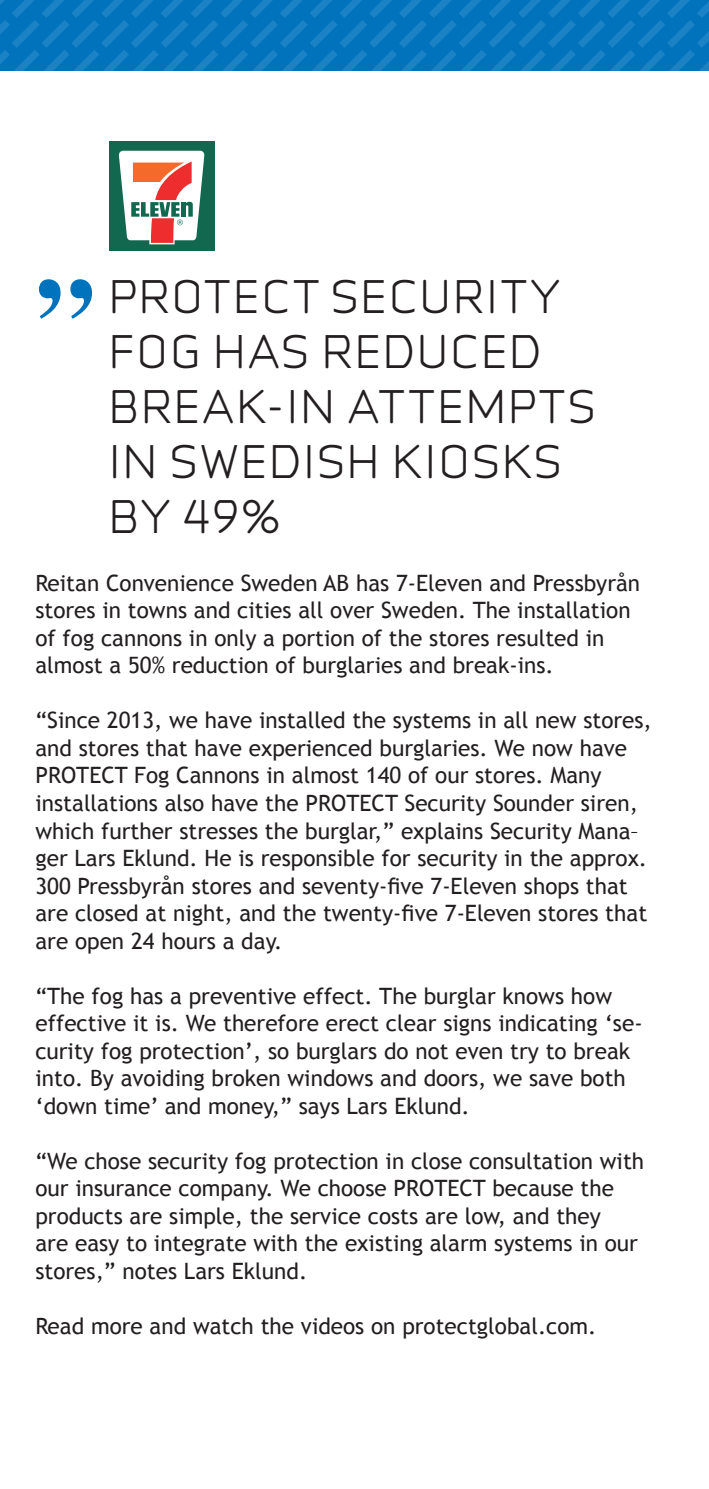
<style>
.page{position:relative;width:709px;height:1489px;background:#fff}
.page>*{position:absolute;margin:0;border:0;box-sizing:border-box;transform-origin:0 0}
.t1{font:700 117.5px "Times";color:#0073bc}
.t2{font:42.5px/55px "Infinity T Medium";letter-spacing:.065em;color:#231f20}
.t3{font:22.5px/27.5px "Trebuchet MS";color:#231f20}
</style>
<div class="page">
<svg style="left:0;top:0;width:709px;height:71px;background:#0777be"></svg>
<div style="left:109px;top:142px;width:105px;height:109px;background:#11684e"></div>
<svg style="left:119px;top:151px;width:85px;height:93px"></svg>
<h1 class="t1" style="left:35px;top:208px;width:60px">”</h1>
<h2 class="t2" style="left:109px;top:267px;width:487px">PROTECT SECURITY<br>FOG HAS REDUCED<br>BREAK-IN ATTEMPTS<br>IN SWEDISH KIOSKS<br>BY 49%</h2>
<p class="t3" style="left:35px;top:569px;width:606px">Reitan Convenience Sweden AB has 7-Eleven and Pressbyrån stores in towns and cities all over Sweden. The installation of fog cannons in only a portion of the stores resulted in almost a 50% reduction of burglaries and break-ins.</p>
<p class="t3" style="left:35px;top:707px;width:618px">“Since 2013, we have installed the systems in all new stores, and stores that have experienced burglaries. We now have PROTECT Fog Cannons in almost 140 of our stores. Many installations also have the PROTECT Security Sounder siren, which further stresses the burglar,” explains Security Mana– ger Lars Eklund. He is responsible for security in the approx.<br>300 Pressbyrån stores and seventy-five 7-Eleven shops that are closed at night, and the twenty-five 7-Eleven stores that are open 24 hours a day.</p>
<p class="t3" style="left:35px;top:982px;width:608px">“The fog has a preventive effect. The burglar knows how effective it is. We therefore erect clear signs indicating ‘se&shy;curity fog protection’, so burglars do not even try to break into. By avoiding broken windows and doors, we save both ‘down time’ and money,” says Lars Eklund.</p>
<p class="t3" style="left:35px;top:1147px;width:610px">“We chose security fog protection in close consultation with our insurance company. We choose PROTECT because the products are simple, the service costs are low, and they<br>are easy to integrate with the existing alarm systems in our stores,” notes Lars Eklund.</p>
<p class="t3" style="left:35px;top:1312px;width:562px">Read more and watch the videos on protectglobal.com.</p>
</div>
